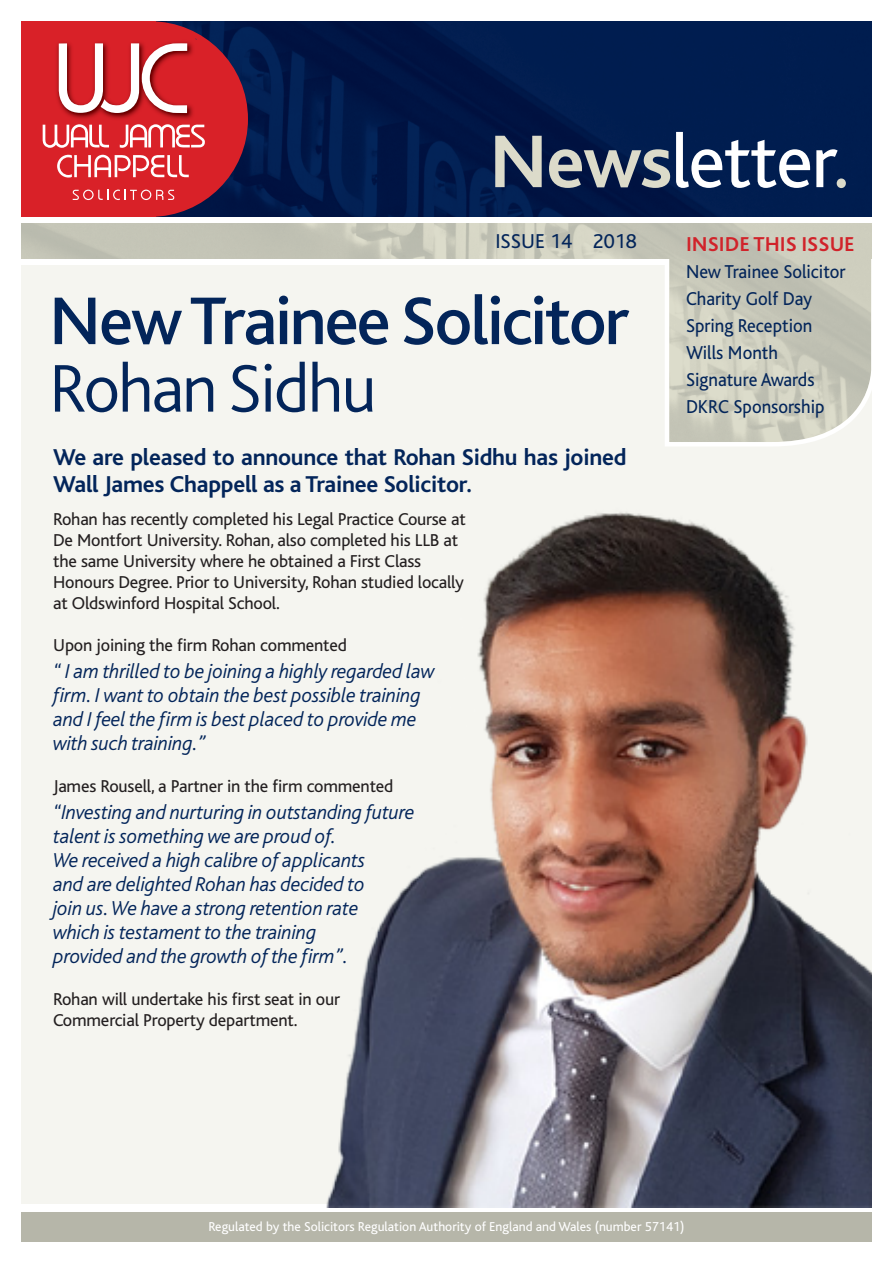
<style>
.page{position:relative;width:893px;height:1263px;background:#fff}
.page>*{position:absolute;margin:0;border:0;box-sizing:border-box;transform-origin:0 0}
.t1{font:78px "Bliss";letter-spacing:-.02em;color:#fff}
.t2{font:500 70.5px "Bliss 2";letter-spacing:-.03em;color:#03255a}
.t3{font:300 70.5px "Bliss 2";letter-spacing:-.03em;color:#03255a}
.t4{font:700 24px/27px "Bliss";letter-spacing:-.01em;color:#03255a}
.t5{font:italic 300 21px "Bliss";letter-spacing:-.01em;color:#03255a}
.t6{font:700 21px "Bliss 2";color:#d1232a}
.t7{font:21px "Bliss";color:#03255a}
.t8{font:19.5px "Bliss";color:#03255a;scale:.95 1}
.t9{font:18px "Bliss";letter-spacing:-.01em;color:#231f20}
.t10{font:13.5px "Bliss";color:#fff}
.s1{font-family:"Bliss 2";font-weight:700;color:#dcdbca}
.s2{color:#dcdbca}
</style>
<div class="page">
<div style="left:21px;top:266px;width:851px;height:938px;background:#f5f5f0"></div>
<img style="left:326px;top:512px;width:546px;height:695px">
<div style="left:21px;top:1212px;width:851px;height:30px;background:#b6b6a9"></div>
<img style="left:160px;top:21px;width:712px;height:196px">
<div style="left:21px;top:21px;width:134px;height:196px;background:#d92128"></div>
<div style="left:52px;top:21px;width:196px;height:196px;background:#d92128;border-radius:50%"></div>
<svg style="left:43px;top:124px;width:66px;height:24px"></svg>
<svg style="left:57px;top:155px;width:132px;height:23px"></svg>
<svg style="left:120px;top:124px;width:85px;height:24px"></svg>
<svg style="left:73px;top:190px;width:101px;height:10px"></svg>
<img style="left:57px;top:39px;width:139px;height:80px">
<svg style="left:58px;top:43px;width:129px;height:70px"></svg>
<svg style="left:662px;top:216px;width:210px;height:230px;background:#cfcfc2"></svg>
<img style="left:21px;top:223px;width:851px;height:35px">
<p class="t1" style="left:489px;top:121px;width:362px"><span class="s1">News</span>letter<span class="s2">.</span></p>
<p class="t7" style="left:495px;top:230px;width:143px">ISSUE 14 2018</p>
<p class="t6" style="left:686px;top:231px;width:170px">INSIDE THIS ISSUE</p>
<p class="t8" style="left:686px;top:261px;width:170px">New Trainee Solicitor</p>
<p class="t8" style="left:686px;top:288px;width:134px">Charity Golf Day</p>
<p class="t8" style="left:686px;top:315px;width:134px">Spring Reception</p>
<p class="t8" style="left:686px;top:342px;width:98px">Wills Month</p>
<p class="t8" style="left:686px;top:369px;width:137px">Signature Awards</p>
<p class="t8" style="left:686px;top:396px;width:147px">DKRC Sponsorship</p>
<p class="t2" style="left:49px;top:277px;width:582px">New Trainee Solicitor</p>
<p class="t3" style="left:49px;top:344px;width:330px">Rohan Sidhu</p>
<p class="t4" style="left:53px;top:444px;width:575px">We are pleased to announce that Rohan Sidhu has joined<br>Wall James Chappell as a Trainee Solicitor.</p>
<p class="t9" style="left:53px;top:509px;width:414px">Rohan has recently completed his Legal Practice Course at</p>
<p class="t9" style="left:53px;top:530px;width:406px">De Montfort University. Rohan, also completed his LLB at</p>
<p class="t9" style="left:53px;top:551px;width:370px">the same University where he obtained a First Class</p>
<p class="t9" style="left:53px;top:572px;width:412px">Honours Degree. Prior to University, Rohan studied locally</p>
<p class="t9" style="left:53px;top:593px;width:228px">at Oldswinford Hospital School.</p>
<p class="t9" style="left:53px;top:635px;width:295px">Upon joining the firm Rohan commented</p>
<p class="t5" style="left:53px;top:660px;width:383px">“ I am thrilled to be joining a highly regarded law</p>
<p class="t5" style="left:53px;top:684px;width:369px">firm. I want to obtain the best possible training</p>
<p class="t5" style="left:53px;top:708px;width:365px">and I feel the firm is best placed to provide me</p>
<p class="t5" style="left:53px;top:732px;width:154px">with such training.”</p>
<p class="t9" style="left:53px;top:776px;width:342px">James Rousell, a Partner in the firm commented</p>
<p class="t5" style="left:53px;top:801px;width:363px">“Investing and nurturing in outstanding future</p>
<p class="t5" style="left:53px;top:825px;width:285px">talent is something we are proud of.</p>
<p class="t5" style="left:53px;top:849px;width:314px">We received a high calibre of applicants</p>
<p class="t5" style="left:53px;top:873px;width:313px">and are delighted Rohan has decided to</p>
<p class="t5" style="left:53px;top:897px;width:307px">join us. We have a strong retention rate</p>
<p class="t5" style="left:53px;top:921px;width:265px">which is testament to the training</p>
<p class="t5" style="left:53px;top:945px;width:297px">provided and the growth of the firm”.</p>
<p class="t9" style="left:53px;top:989px;width:288px">Rohan will undertake his first seat in our</p>
<p class="t9" style="left:53px;top:1010px;width:246px">Commercial Property department.</p>
<p class="t10" style="left:208px;top:1219px;width:477px">Regulated by the Solicitors Regulation Authority of England and Wales (number 57141)</p>
</div>
